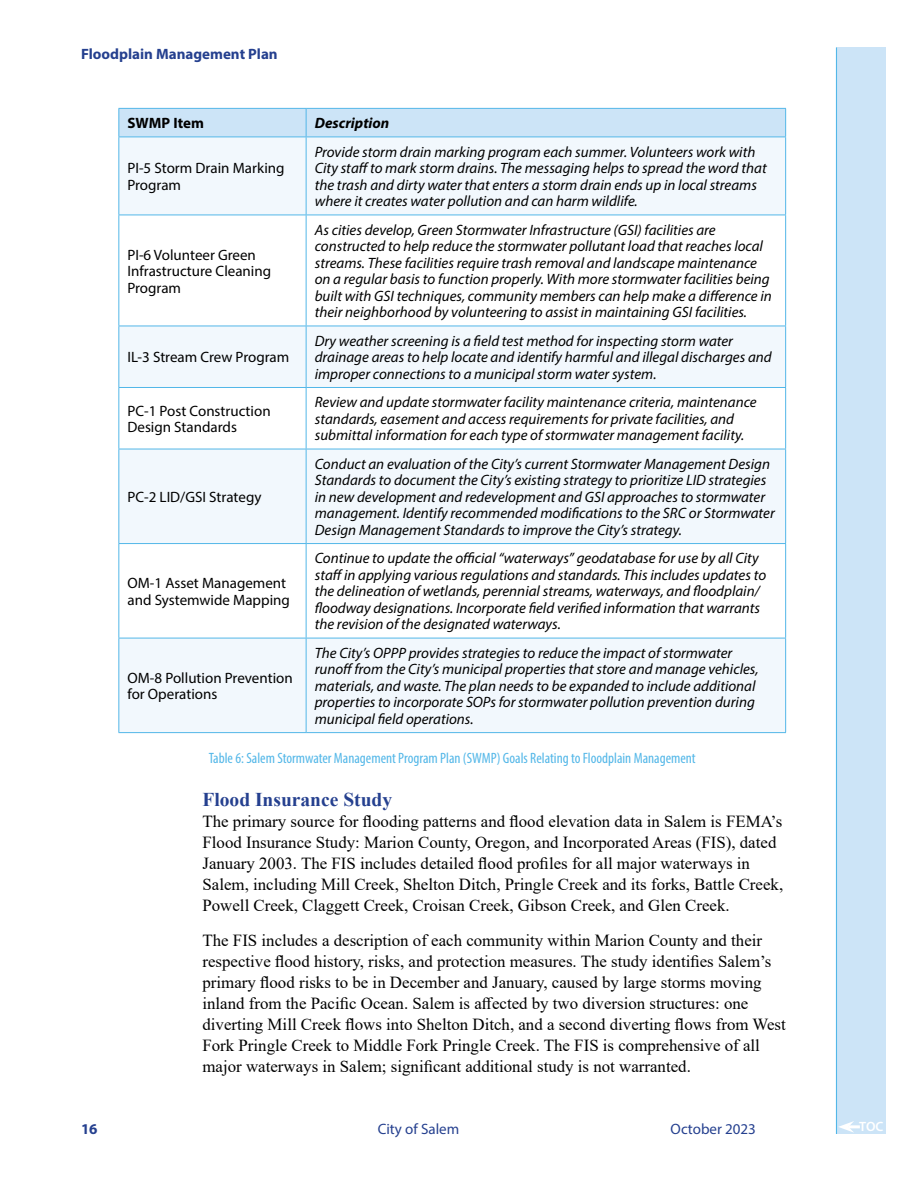
<style>
.page{position:relative;width:918px;height:1188px;background:#fff}
.page>*{position:absolute;margin:0;border:0;box-sizing:border-box;transform-origin:0 0}
.t1{font:700 19.5px "Times New Roman";color:#25408f}
.t2{font:16.8px/21px "Times New Roman";color:#000}
.t3{font:italic 15px/16.5px "Myriad Pro";color:#000}
.t4{font:15px/16.5px "Myriad Pro";color:#000}
.t5{font:condensed 15px "Myriad Pro";color:#53b7e8}
.t6{font:700 15px "Myriad Pro";color:#25408f}
.t7{font:15px "Myriad Pro";color:#25408f}
.t8{font:italic 700 15px "Myriad Pro";color:#000}
.t9{font:700 15px "Myriad Pro";color:#000}
.t10{font:600 13.5px "Myriad Pro";color:#fff}
</style>
<div class="page">
<div style="left:836px;top:48px;width:50px;height:1086px;background:#cce4f7"></div>
<hr style="left:836px;top:48px;width:1px;height:1086px;background:#53b7e8">
<svg style="left:119px;top:138px;width:666px;height:594px;fill:#f2f8fd"></svg>
<svg style="left:118px;top:108px;width:668px;height:29px;background:#c5e1f6"></svg>
<hr style="left:118px;top:137px;width:188px;height:1px;background:#53b7e8">
<hr style="left:118px;top:137px;width:1px;height:78px;background:#53b7e8">
<hr style="left:306px;top:137px;width:480px;height:1px;background:#53b7e8">
<hr style="left:306px;top:137px;width:1px;height:78px;background:#53b7e8">
<hr style="left:785px;top:137px;width:1px;height:78px;background:#53b7e8">
<hr style="left:118px;top:215px;width:188px;height:1px;background:#53b7e8">
<hr style="left:118px;top:215px;width:1px;height:111px;background:#53b7e8">
<hr style="left:306px;top:215px;width:480px;height:1px;background:#53b7e8">
<hr style="left:306px;top:215px;width:1px;height:111px;background:#53b7e8">
<hr style="left:785px;top:215px;width:1px;height:111px;background:#53b7e8">
<hr style="left:118px;top:326px;width:188px;height:1px;background:#53b7e8">
<hr style="left:118px;top:326px;width:1px;height:61px;background:#53b7e8">
<hr style="left:306px;top:326px;width:480px;height:1px;background:#53b7e8">
<hr style="left:306px;top:326px;width:1px;height:61px;background:#53b7e8">
<hr style="left:785px;top:326px;width:1px;height:61px;background:#53b7e8">
<hr style="left:118px;top:387px;width:188px;height:1px;background:#53b7e8">
<hr style="left:118px;top:388px;width:1px;height:61px;background:#53b7e8">
<hr style="left:306px;top:387px;width:480px;height:1px;background:#53b7e8">
<hr style="left:306px;top:388px;width:1px;height:61px;background:#53b7e8">
<hr style="left:785px;top:388px;width:1px;height:61px;background:#53b7e8">
<hr style="left:118px;top:449px;width:188px;height:1px;background:#53b7e8">
<hr style="left:118px;top:449px;width:1px;height:94px;background:#53b7e8">
<hr style="left:306px;top:449px;width:480px;height:1px;background:#53b7e8">
<hr style="left:306px;top:449px;width:1px;height:94px;background:#53b7e8">
<hr style="left:785px;top:449px;width:1px;height:94px;background:#53b7e8">
<hr style="left:118px;top:543px;width:188px;height:1px;background:#53b7e8">
<hr style="left:118px;top:544px;width:1px;height:94px;background:#53b7e8">
<hr style="left:306px;top:543px;width:480px;height:1px;background:#53b7e8">
<hr style="left:306px;top:544px;width:1px;height:94px;background:#53b7e8">
<hr style="left:785px;top:544px;width:1px;height:94px;background:#53b7e8">
<hr style="left:118px;top:638px;width:188px;height:1px;background:#53b7e8">
<hr style="left:118px;top:638px;width:1px;height:94px;background:#53b7e8">
<hr style="left:306px;top:638px;width:480px;height:1px;background:#53b7e8">
<hr style="left:306px;top:638px;width:1px;height:94px;background:#53b7e8">
<hr style="left:785px;top:638px;width:1px;height:94px;background:#53b7e8">
<hr style="left:118px;top:732px;width:188px;height:1px;background:#53b7e8">
<hr style="left:306px;top:732px;width:480px;height:1px;background:#53b7e8">
<svg style="left:838px;top:1121px;width:22px;height:12px"></svg>
<p class="t6" style="left:81px;top:44px;width:198px">Floodplain Management Plan</p>
<p class="t9" style="left:127px;top:113px;width:78px">SWMP Item</p>
<p class="t8" style="left:315px;top:113px;width:76px">Description</p>
<p class="t4" style="left:127px;top:160px;width:159px">PI-5 Storm Drain Marking<br>Program</p>
<p class="t3" style="left:315px;top:143px;width:453px">Provide storm drain marking program each summer. Volunteers work with City staff to mark storm drains. The messaging helps to spread the word that the trash and dirty water that enters a storm drain ends up in local streams where it creates water pollution and can harm wildlife.</p>
<p class="t4" style="left:127px;top:246px;width:145px">PI-6 Volunteer Green<br>Infrastructure Cleaning<br>Program</p>
<p class="t4" style="left:127px;top:349px;width:163px">IL-3 Stream Crew Program</p>
<p class="t3" style="left:315px;top:221px;width:459px">As cities develop, Green Stormwater Infrastructure (GSI) facilities are constructed to help reduce the stormwater pollutant load that reaches local streams. These facilities require trash removal and landscape maintenance on a regular basis to function properly. With more stormwater facilities being built with GSI techniques, community members can help make a difference in their neighborhood by volunteering to assist in maintaining GSI facilities.</p>
<p class="t3" style="left:315px;top:332px;width:458px">Dry weather screening is a field test method for inspecting storm water drainage areas to help locate and identify harmful and illegal discharges and improper connections to a municipal storm water system.</p>
<p class="t4" style="left:127px;top:402px;width:145px">PC-1 Post Construction<br>Design Standards</p>
<p class="t3" style="left:315px;top:394px;width:443px">Review and update stormwater facility maintenance criteria, maintenance standards, easement and access requirements for private facilities, and submittal information for each type of stormwater management facility.</p>
<p class="t4" style="left:127px;top:488px;width:135px">PC-2 LID/GSI Strategy</p>
<p class="t4" style="left:127px;top:575px;width:164px">OM-1 Asset Management and Systemwide Mapping</p>
<p class="t3" style="left:315px;top:455px;width:462px">Conduct an evaluation of the City’s current Stormwater Management Design Standards to document the City’s existing strategy to prioritize LID strategies in new development and redevelopment and GSI approaches to stormwater management. Identify recommended modifications to the SRC or Stormwater Design Management Standards to improve the City’s strategy.</p>
<p class="t3" style="left:315px;top:550px;width:453px">Continue to update the official “waterways” geodatabase for use by all City staff in applying various regulations and standards. This includes updates to the delineation of wetlands, perennial streams, waterways, and floodplain/ floodway designations. Incorporate field verified information that warrants the revision of the designated waterways.</p>
<p class="t3" style="left:315px;top:644px;width:445px">The City’s OPPP provides strategies to reduce the impact of stormwater runoff from the City’s municipal properties that store and manage vehicles, materials, and waste. The plan needs to be expanded to include additional properties to incorporate SOPs for stormwater pollution prevention during municipal field operations.</p>
<p class="t5" style="left:209px;top:749px;width:488px">Table 6: Salem Stormwater Management Program Plan (SWMP) Goals Relating to Floodplain Management</p>
<h1 class="t1" style="left:202px;top:786px;width:191px">Flood Insurance Study</h1>
<p class="t2" style="left:202px;top:811px;width:582px">The primary source for flooding patterns and flood elevation data in Salem is FEMA’s Flood Insurance Study: Marion County, Oregon, and Incorporated Areas (FIS), dated January 2003. The FIS includes detailed flood profiles for all major waterways in Salem, including Mill Creek, Shelton Ditch, Pringle Creek and its forks, Battle Creek, Powell Creek, Claggett Creek, Croisan Creek, Gibson Creek, and Glen Creek.</p>
<p class="t2" style="left:202px;top:929px;width:585px">The FIS includes a description of each community within Marion County and their respective flood history, risks, and protection measures. The study identifies Salem’s primary flood risks to be in December and January, caused by large storms moving inland from the Pacific Ocean. Salem is affected by two diversion structures: one diverting Mill Creek flows into Shelton Ditch, and a second diverting flows from West Fork Pringle Creek to Middle Fork Pringle Creek. The FIS is comprehensive of all major waterways in Salem; significant additional study is not warranted.</p>
<p class="t4" style="left:127px;top:669px;width:167px">OM-8 Pollution Prevention for Operations</p>
<p class="t6" style="left:81px;top:1119px;width:18px">16</p>
<p class="t7" style="left:378px;top:1120px;width:83px">City of Salem</p>
<p class="t7" style="left:671px;top:1120px;width:87px">October 2023</p>
<p class="t10" style="left:859px;top:1118px;width:26px">TOC</p>
</div>
